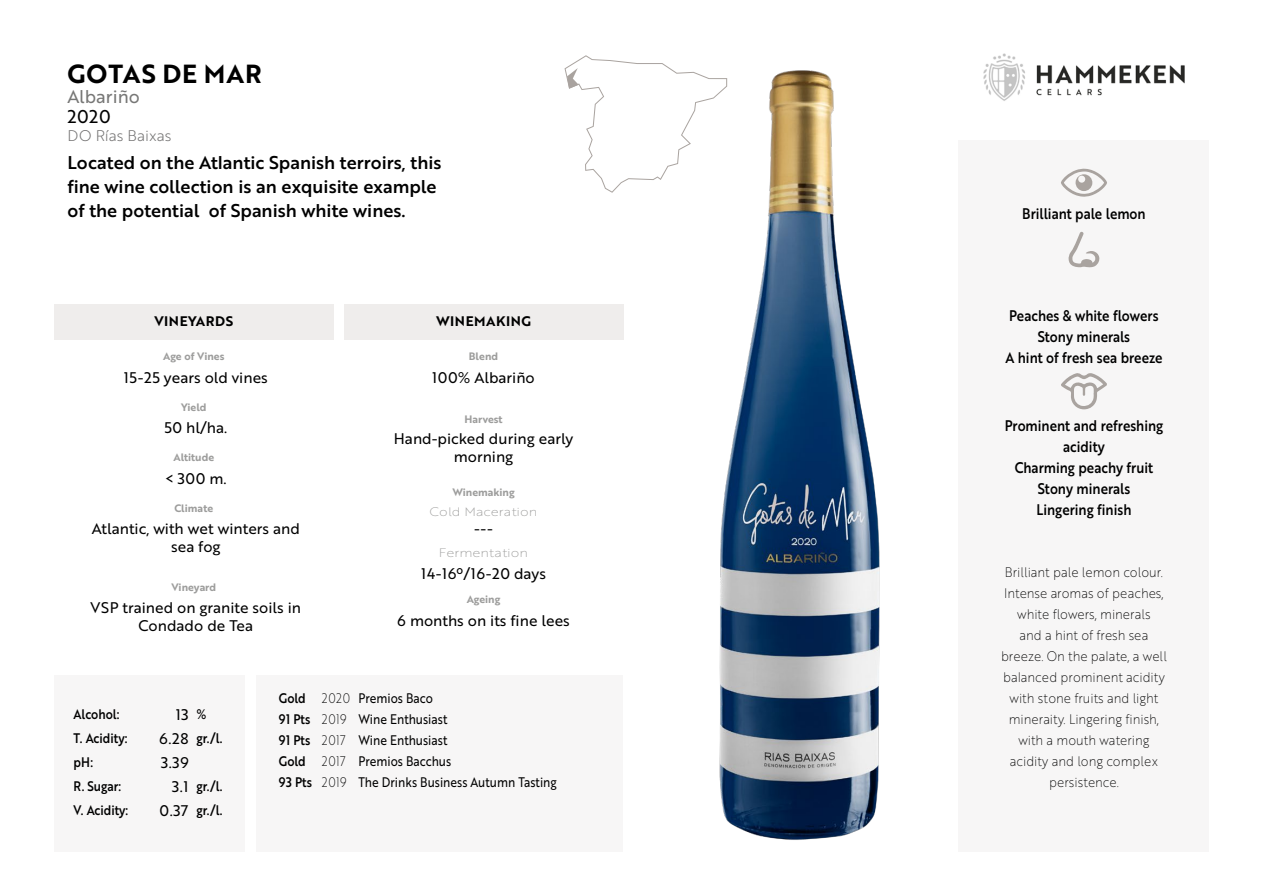
<style>
.page{position:relative;width:1263px;height:893px;background:#fff}
.page>*{position:absolute;margin:0;border:0;box-sizing:border-box;transform-origin:0 0}
.t1{font:25.5px "Brother 1816 Bold";letter-spacing:.04em;color:#000}
.t2{font:18px/24px "Brother 1816 Medium";color:#000}
.t3{font:18px "Brother 1816 Regular";color:#777776}
.t4{font:18px "Brother 1816 Regular";color:#000}
.t5{font:15px/18px "Brother 1816 Regular";color:#000;text-align:center}
.t6{font:15px/21px "Brother 1816 Medium";color:#000;text-align:center;scale:.88 1}
.t7{font:15px "Brother 1816 Light";color:#706f6f}
.t8{font:13.5px/21px "Brother 1816 Thin";color:#000;text-align:center;scale:.92 1}
.t9{font:13.5px/21px "Brother 1816 Regular";color:#000;scale:.87 1}
.t10{font:13.5px/21px "Brother 1816 Medium";color:#000;scale:.88 1}
.t11{font:13.5px/21px "Brother 1816 Thin";letter-spacing:.04em;color:#000;scale:.87 1}
.t12{font:13.5px "Brother 1816 Bold";letter-spacing:.04em;color:#000}
.t13{font:12px "Brother 1816 Thin";color:#9d9d9c;scale:1.15 1}
.t14{font:10.5px "Brother 1816 Bold";color:#9d9d9c}
</style>
<div class="page">
<div style="left:958px;top:140px;width:251px;height:711px;background:#f7f6f6"></div>
<div style="left:257px;top:675px;width:366px;height:176px;background:#f7f6f6"></div>
<div style="left:54px;top:675px;width:190px;height:176px;background:#f7f6f6"></div>
<div style="left:344px;top:304px;width:279px;height:36px;background:#efedec"></div>
<div style="left:54px;top:304px;width:280px;height:36px;background:#efedec"></div>
<svg style="left:1061px;top:373px;width:46px;height:36px"></svg>
<svg style="left:1068px;top:232px;width:32px;height:35px"></svg>
<svg style="left:1061px;top:169px;width:46px;height:28px"></svg>
<img style="left:992px;top:53px;width:193px;height:48px">
<img style="left:623px;top:63px;width:369px;height:777px">
<svg style="left:564px;top:55px;width:163px;height:138px"></svg>
<h1 class="t1" style="left:67px;top:54px;width:196px">GOTAS DE MAR</h1>
<h2 class="t3" style="left:67px;top:83px;width:74px">Albariño</h2>
<h2 class="t4" style="left:67px;top:103px;width:45px">2020</h2>
<p class="t7" style="left:67px;top:125px;width:106px">DO Rías Baixas</p>
<h2 class="t2" style="left:67px;top:150px;width:376px">Located on the Atlantic Spanish terroirs, this fine wine collection is an exquisite example of the potential of Spanish white wines.</h2>
<p class="t12" style="left:154px;top:310px;width:80px">VINEYARDS</p>
<p class="t12" style="left:436px;top:310px;width:97px">WINEMAKING</p>
<p class="t14" style="left:163px;top:348px;width:63px">Age of Vines</p>
<p class="t14" style="left:469px;top:348px;width:31px">Blend</p>
<p class="t5" style="left:124px;top:368px;width:145px">15-25 years old vines</p>
<p class="t5" style="left:432px;top:368px;width:104px">100% Albariño</p>
<p class="t5" style="left:164px;top:418px;width:64px">50 hl/ha.</p>
<p class="t5" style="left:394px;top:429px;width:181px">Hand-picked during early morning</p>
<p class="t5" style="left:165px;top:469px;width:63px">&lt; 300 m.</p>
<p class="t5" style="left:92px;top:519px;width:210px">Atlantic, with wet winters and</p>
<p class="t5" style="left:474px;top:519px;width:20px">---</p>
<p class="t5" style="left:171px;top:537px;width:51px">sea fog</p>
<p class="t5" style="left:421px;top:564px;width:126px">14-16º/16-20 days</p>
<p class="t5" style="left:91px;top:598px;width:212px">VSP trained on granite soils in<br>Condado de Tea</p>
<p class="t14" style="left:181px;top:399px;width:27px">Yield</p>
<p class="t14" style="left:464px;top:412px;width:40px">Harvest</p>
<p class="t14" style="left:173px;top:449px;width:42px">Altitude</p>
<p class="t14" style="left:452px;top:484px;width:64px">Winemaking</p>
<p class="t13" style="left:430px;top:503px;width:95px">Cold Maceration</p>
<p class="t13" style="left:439px;top:544px;width:79px">Fermentation</p>
<p class="t14" style="left:174px;top:500px;width:40px">Climate</p>
<p class="t14" style="left:171px;top:579px;width:46px">Vineyard</p>
<p class="t14" style="left:467px;top:591px;width:35px">Ageing</p>
<p class="t5" style="left:397px;top:611px;width:174px">6 months on its fine lees</p>
<p class="t5" style="left:159px;top:702px;width:31px;line-height:23.9px;text-align:right">13<br>6.28</p>
<p class="t10" style="left:74px;top:704px;width:53px">Alcohol:</p>
<p class="t10" style="left:197px;top:704px;width:13px">%</p>
<p class="t10" style="left:74px;top:727px;width:63px">T. Acidity:</p>
<p class="t10" style="left:197px;top:727px;width:31px">gr./l.</p>
<p class="t10" style="left:74px;top:750px;width:56px;line-height:23.9px">pH:<br>R. Sugar:</p>
<p class="t5" style="left:161px;top:750px;width:29px;line-height:23.9px;text-align:right">3.39<br>3.1</p>
<p class="t10" style="left:197px;top:775px;width:31px">gr./l.</p>
<p class="t10" style="left:74px;top:799px;width:64px">V. Acidity:</p>
<p class="t10" style="left:197px;top:799px;width:31px">gr./l.</p>
<p class="t5" style="left:159px;top:801px;width:31px">0.37</p>
<p class="t10" style="left:279px;top:687px;width:39px">Gold<br>91 Pts<br>91 Pts<br>Gold<br>93 Pts</p>
<p class="t9" style="left:358px;top:687px;width:229px">Premios Baco<br>Wine Enthusiast<br>Wine Enthusiast<br>Premios Bacchus<br>The Drinks Business Autumn Tasting</p>
<p class="t11" style="left:322px;top:687px;width:34px">2020<br>2019<br>2017<br>2017<br>2019</p>
<p class="t6" style="left:1022px;top:203px;width:142px">Brilliant pale lemon</p>
<p class="t6" style="left:1005px;top:305px;width:180px">Peaches &amp; white flowers<br>Stony minerals<br>A hint of fresh sea breeze</p>
<p class="t6" style="left:1005px;top:415px;width:182px">Prominent and refreshing acidity<br>Charming peachy fruit<br>Stony minerals<br>Lingering finish</p>
<p class="t8" style="left:1001px;top:561px;width:182px">Brilliant pale lemon colour.<br>Intense aromas of peaches, white flowers, minerals<br>and a hint of fresh sea breeze. On the palate, a well balanced prominent acidity with stone fruits and light mineraity. Lingering finish, with a mouth watering acidity and long complex persistence.</p>
</div>
